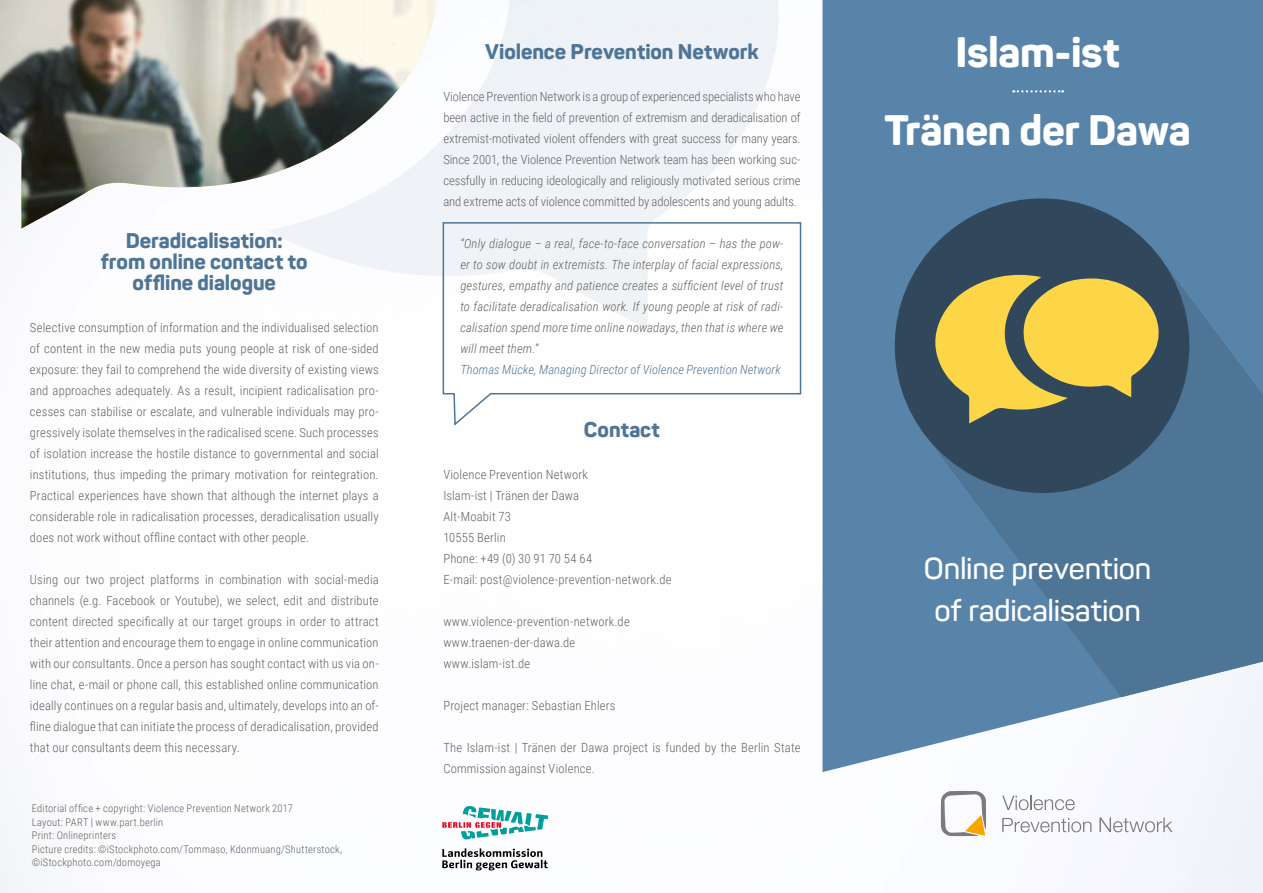
<style>
.page{position:relative;width:1263px;height:893px;background:#fff}
.page>*{position:absolute;margin:0;border:0;box-sizing:border-box;transform-origin:0 0}
.t1{font:800 42px/78px "Panton";letter-spacing:-.01em;color:#fff;text-align:center}
.t2{font:600 30px/42px "Panton";letter-spacing:-.005em;color:#fff;text-align:center}
.t3{font:800 21px/21px "Panton";letter-spacing:-.005em;color:#4f7596;text-align:center}
.t4{font:300 12.6px/21px "Roboto Condensed";letter-spacing:.015em;color:#616160;text-align:justify}
.t5{font:italic 300 12.6px/21px "Roboto Condensed";letter-spacing:.015em;color:#616160;text-align:justify}
.t6{font:italic 300 12.6px "Roboto Condensed";letter-spacing:.005em;color:#4f7596}
.t7{font:300 10.5px/13.5px "Roboto Condensed";letter-spacing:.02em;color:#616160}
</style>
<div class="page">
<svg style="left:1002px;top:795px;width:73px;height:15px"></svg>
<svg style="left:1002px;top:818px;width:89px;height:14px"></svg>
<svg style="left:1099px;top:817px;width:73px;height:15px"></svg>
<svg style="left:941px;top:791px;width:45px;height:45px"></svg>
<svg style="left:442px;top:806px;width:106px;height:33px"></svg>
<svg style="left:442px;top:848px;width:106px;height:22px"></svg>
<svg style="left:442px;top:222px;width:360px;height:204px"></svg>
<svg style="left:268px;top:0;width:512px;height:330px;fill:#eff2f6"></svg>
<img style="left:0;top:0;width:436px;height:229px">
<svg style="left:822px;top:0;width:441px;height:772px;background:#6c92b4"></svg>
<svg style="left:920px;top:252px;width:343px;height:445px;background:#567d9f"></svg>
<div style="left:895px;top:198px;width:294px;height:295px;background:#31485c;border-radius:147px"></div>
<svg style="left:935px;top:275px;width:224px;height:148px"></svg>
<svg style="left:1013px;top:90px;width:50px;height:2px"></svg>
<h3 class="t3" style="left:101px;top:230px;width:208px">Deradicalisation:<br>from online contact to offline dialogue</h3>
<p class="t4" style="left:30px;top:317px;width:350px">Selective consumption of information and the individualised selection of content in the new media puts young people at risk of one-sided exposure: they fail to comprehend the wide diversity of existing views and approaches adequately. As a result, incipient radicalisation pro&shy;cesses can stabilise or escalate, and vulnerable individuals may pro&shy;gressively isolate themselves in the radicalised scene. Such processes of isolation increase the hostile distance to governmental and social institutions, thus impeding the primary motivation for reintegration.<br>Practical experiences have shown that although the internet plays a considerable role in radicalisation processes, deradicalisation usually does not work without offline contact with other people.</p>
<p class="t4" style="left:30px;top:569px;width:350px">Using our two project platforms in combination with social-media channels (e.g. Facebook or Youtube), we select, edit and distribute content directed specifically at our target groups in order to attract their attention and encourage them to engage in online communication with our consultants. Once a person has sought contact with us via on&shy;line chat, e-mail or phone call, this established online communication ideally continues on a regular basis and, ultimately, develops into an of&shy;fline dialogue that can initiate the process of deradicalisation, provided that our consultants deem this necessary.</p>
<p class="t7" style="left:32px;top:801px;width:312px">Editorial office + copyright: Violence Prevention Network 2017<br>Layout: PART | www.part.berlin<br>Print: Onlineprinters<br>Picture credits: ©iStockphoto.com/Tommaso, Kdonmuang/Shutterstock, ©iStockphoto.com/domoyega</p>
<h3 class="t3" style="left:485px;top:41px;width:275px">Violence Prevention Network</h3>
<p class="t4" style="left:443px;top:86px;width:359px">Violence Prevention Network is a group of experienced specialists who have been active in the field of prevention of extremism and deradicalisation of extremist-motivated violent offenders with great success for many years.<br>Since 2001, the Violence Prevention Network team has been working suc&shy;cessfully in reducing ideologically and religiously motivated serious crime and extreme acts of violence committed by adolescents and young adults.</p>
<p class="t5" style="left:460px;top:233px;width:325px">“Only dialogue – a real, face-to-face conversation – has the pow&shy;er to sow doubt in extremists. The interplay of facial expressions, gestures, empathy and patience creates a sufficient level of trust to facilitate deradicalisation work. If young people at risk of radi&shy;calisation spend more time online nowadays, then that is where we will meet them.”</p>
<p class="t6" style="left:460px;top:361px;width:322px">Thomas Mücke, Managing Director of Violence Prevention Network</p>
<h3 class="t3" style="left:584px;top:419px;width:78px">Contact</h3>
<p class="t4" style="left:443px;top:464px;width:230px;text-align:left">Violence Prevention Network<br>Islam-ist | Tränen der Dawa<br>Alt-Moabit 73<br>10555 Berlin<br>Phone: +49 (0) 30 91 70 54 64<br>E-mail: post@violence-prevention-network.de</p>
<p class="t4" style="left:443px;top:611px;width:188px;text-align:left">www.violence-prevention-network.de www.traenen-der-dawa.de www.islam-ist.de</p>
<p class="t4" style="left:443px;top:695px;width:174px">Project manager: Sebastian Ehlers</p>
<p class="t4" style="left:443px;top:737px;width:359px">The Islam-ist | Tränen der Dawa project is funded by the Berlin State<br>Commission against Violence.</p>
<h1 class="t1" style="left:884px;top:12px;width:308px">Islam-ist<br>Tränen der Dawa</h1>
<h2 class="t2" style="left:924px;top:548px;width:229px">Online prevention of radicalisation</h2>
</div>
